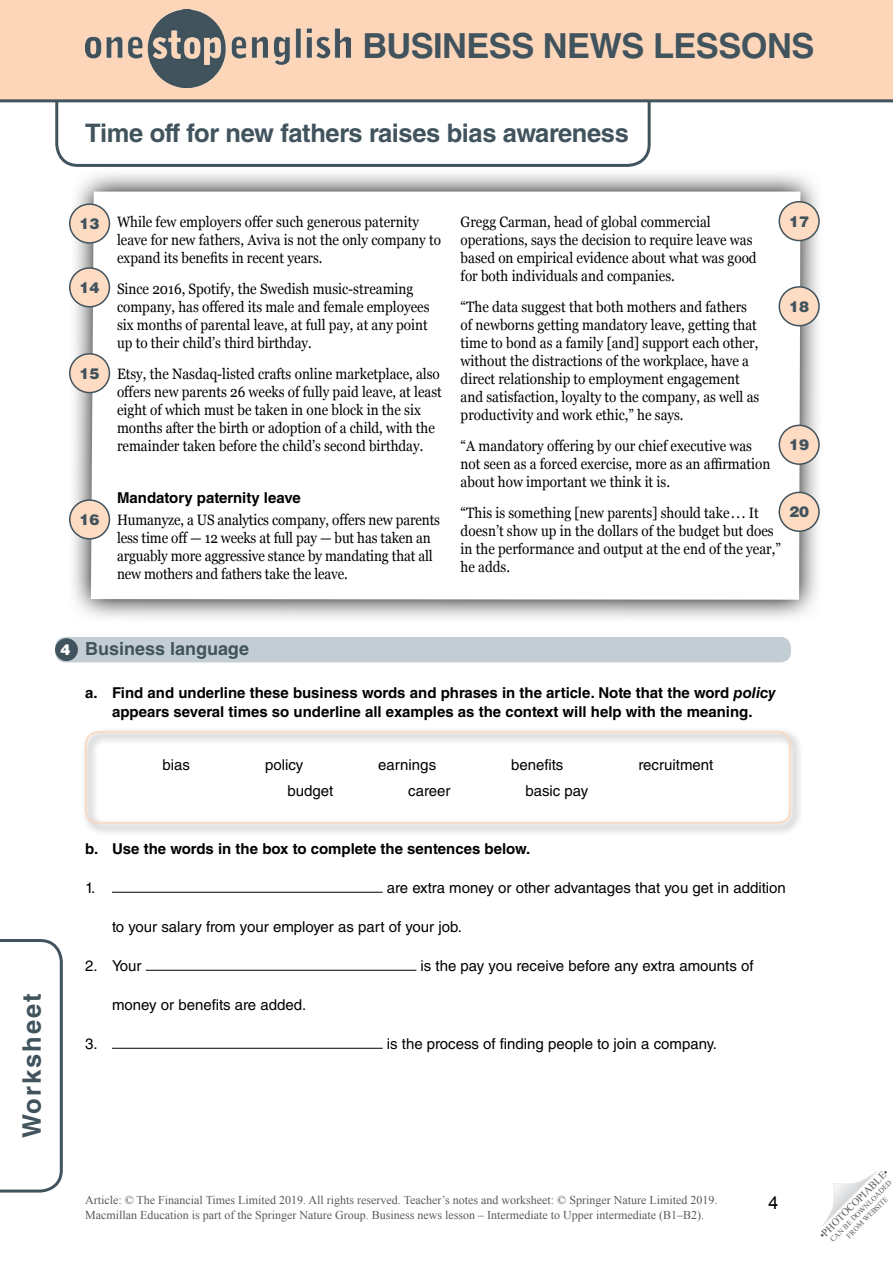
<style>
.page{position:relative;width:893px;height:1263px;background:#fff}
.page>*{position:absolute;margin:0;border:0;box-sizing:border-box;transform-origin:0 0}
.t1{font:700 34.5px "Helvetica LT Std";letter-spacing:-.015em;color:#41535d}
.t2{font:700 25.5px "Helvetica LT Std";letter-spacing:-.015em;color:#41535d}
.t3{font:700 25.5px "Helvetica LT Std";letter-spacing:.08em;color:#41535d}
.WS__Exercise_title{font:700 18px "Helvetica LT Std";color:#41535d}
.t4{font:18px "Arial";color:#000}
.Article__Body_text{font:15px/18px "Georgia";color:#000;scale:.9 1}
.WS__Word_Bank{font:15px "Helvetica LT Std";color:#000}
.WS__Body_-_rubric{font:700 15px/19.5px "Helvetica LT Std";color:#000;text-align:center}
.Don_t_use_-_10t_numb{font:900 15px "Helvetica LT Std";color:#41535d}
.t5{font:900 15px "Helvetica LT Std";color:#fff}
.t6{font:12px/14.4px "Times New Roman";color:#58595b}
.t7{font:10.5px "Times New Roman";color:#58595b}
.t8{font:7.5px/9px "Times New Roman";color:#58595b;text-align:center}
.s1{font-style:italic}
</style>
<div class="page">
<svg style="left:54px;top:102px;width:598px;height:65px"></svg>
<svg style="left:822px;top:1171px;width:55px;height:55px"></svg>
<div style="left:0;top:0;width:893px;height:101px;background:#fdd6b9"></div>
<hr style="left:0;top:99px;width:893px;height:3px;background:#41535d">
<img style="left:86px;top:10px;width:265px;height:78px">
<svg style="left:0;top:939px;width:63px;height:254px"></svg>
<div style="left:55px;top:637px;width:736px;height:25px;background:#c3ced4;border-radius:10px"></div>
<hr style="left:112px;top:892px;width:271px;height:1px;background:#000">
<hr style="left:146px;top:970px;width:270px;height:1px;background:#000">
<hr style="left:112px;top:1048px;width:271px;height:1px;background:#000">
<div style="left:55px;top:638px;width:23px;height:23px;background:#41535d;border-radius:50%"></div>
<svg style="left:69px;top:174px;width:751px;height:444px"></svg>
<svg style="left:91px;top:192px;width:709px;height:408px"></svg>
<div style="left:70px;top:204px;width:39px;height:39px;background:#fedcc3;border-radius:50%"></div>
<div style="left:69px;top:203px;width:41px;height:41px;border:2px solid #41535d;border-radius:50%"></div>
<div style="left:70px;top:268px;width:39px;height:39px;background:#fedcc3;border-radius:50%"></div>
<div style="left:69px;top:267px;width:41px;height:41px;border:2px solid #41535d;border-radius:50%"></div>
<div style="left:70px;top:354px;width:39px;height:39px;background:#fedcc3;border-radius:50%"></div>
<div style="left:69px;top:353px;width:41px;height:40px;border:2px solid #41535d;border-radius:50%"></div>
<div style="left:70px;top:500px;width:39px;height:39px;background:#fedcc3;border-radius:50%"></div>
<div style="left:69px;top:499px;width:41px;height:41px;border:2px solid #41535d;border-radius:50%"></div>
<div style="left:779px;top:202px;width:40px;height:39px;background:#fedcc3;border-radius:50%"></div>
<div style="left:779px;top:201px;width:41px;height:40px;border:2px solid #41535d;border-radius:50%"></div>
<div style="left:779px;top:287px;width:40px;height:39px;background:#fedcc3;border-radius:50%"></div>
<div style="left:779px;top:286px;width:41px;height:40px;border:2px solid #41535d;border-radius:50%"></div>
<div style="left:779px;top:425px;width:40px;height:39px;background:#fedcc3;border-radius:50%"></div>
<div style="left:779px;top:425px;width:41px;height:40px;border:2px solid #41535d;border-radius:50%"></div>
<div style="left:779px;top:492px;width:40px;height:39px;background:#fedcc3;border-radius:50%"></div>
<div style="left:779px;top:492px;width:41px;height:40px;border:2px solid #41535d;border-radius:50%"></div>
<div style="left:81px;top:727px;width:722px;height:109px;background:#000;opacity:.75"></div>
<div style="left:85px;top:731px;width:706px;height:93px;border:2px solid #fdd6b9;border-radius:13px"></div>
<h1 class="t1" style="left:362px;top:25px;width:453px">BUSINESS NEWS LESSONS</h1>
<h2 class="t2" style="left:85px;top:118px;width:545px">Time off for new fathers raises bias awareness</h2>
<p class="Don_t_use_-_10t_numb" style="left:80px;top:214px;width:22px">13</p>
<p class="Don_t_use_-_10t_numb" style="left:80px;top:278px;width:22px">14</p>
<p class="Don_t_use_-_10t_numb" style="left:80px;top:364px;width:22px">15</p>
<p class="Don_t_use_-_10t_numb" style="left:80px;top:510px;width:22px">16</p>
<p class="Article__Body_text" style="left:117px;top:213px;width:361px">While few employers offer such generous paternity leave for new fathers, Aviva is not the only company to expand its benefits in recent years.</p>
<p class="Article__Body_text" style="left:117px;top:279px;width:349px">Since 2016, Spotify, the Swedish music-streaming company, has offered its male and female employees six months of parental leave, at full pay, at any point up to their child’s third birthday.</p>
<p class="Article__Body_text" style="left:117px;top:364px;width:362px">Etsy, the Nasdaq-listed crafts online marketplace, also offers new parents 26 weeks of fully paid leave, at least eight of which must be taken in one block in the six months after the birth or adoption of a child, with the remainder taken before the child’s second birthday.</p>
<p class="WS__Body_-_rubric" style="left:117px;top:487px;width:185px">Mandatory paternity leave</p>
<p class="Article__Body_text" style="left:117px;top:510px;width:360px">Humanyze, a US analytics company, offers new parents less time off — 12 weeks at full pay — but has taken an arguably more aggressive stance by mandating that all new mothers and fathers take the leave.</p>
<p class="Article__Body_text" style="left:461px;top:213px;width:330px">Gregg Carman, head of global commercial operations, says the decision to require leave was based on empirical evidence about what was good for both individuals and companies.</p>
<p class="Article__Body_text" style="left:461px;top:297px;width:333px">“The data suggest that both mothers and fathers of newborns getting mandatory leave, getting that time to bond as a family [and] support each other, without the distractions of the workplace, have a direct relationship to employment engagement and satisfaction, loyalty to the company, as well as productivity and work ethic,” he says.</p>
<p class="Article__Body_text" style="left:461px;top:436px;width:346px">“A mandatory offering by our chief executive was not seen as a forced exercise, more as an affirmation about how important we think it is.</p>
<p class="Article__Body_text" style="left:461px;top:503px;width:357px">“This is something [new parents] should take ... It doesn’t show up in the dollars of the budget but does in the performance and output at the end of the year,” he adds.</p>
<p class="Don_t_use_-_10t_numb" style="left:789px;top:212px;width:22px">17</p>
<p class="Don_t_use_-_10t_numb" style="left:789px;top:297px;width:22px">18</p>
<p class="Don_t_use_-_10t_numb" style="left:789px;top:435px;width:22px">19</p>
<p class="Don_t_use_-_10t_numb" style="left:789px;top:502px;width:22px">20</p>
<h2 class="t3" style="left:16px;top:1138px;width:146px;rotate:-90deg">Worksheet</h2>
<p class="t5" style="left:61px;top:640px;width:12px">4</p>
<p class="WS__Exercise_title" style="left:85px;top:638px;width:166px">Business language</p>
<p class="WS__Body_-_rubric" style="left:85px;top:682px;width:692px">a. Find and underline these business words and phrases in the article. Note that the word <span class="s1">policy </span>appears several times so underline all examples as the context will help with the meaning.</p>
<p class="WS__Word_Bank" style="left:163px;top:756px;width:29px">bias</p>
<p class="WS__Word_Bank" style="left:265px;top:756px;width:40px">policy</p>
<p class="WS__Word_Bank" style="left:378px;top:756px;width:59px">earnings</p>
<p class="WS__Word_Bank" style="left:511px;top:756px;width:54px">benefits</p>
<p class="WS__Word_Bank" style="left:638px;top:756px;width:76px">recruitment</p>
<p class="WS__Word_Bank" style="left:288px;top:782px;width:47px">budget</p>
<p class="WS__Word_Bank" style="left:408px;top:782px;width:44px">career</p>
<p class="WS__Word_Bank" style="left:525px;top:782px;width:64px">basic pay</p>
<p class="WS__Body_-_rubric" style="left:85px;top:838px;width:447px">b. Use the words in the box to complete the sentences below.</p>
<p class="WS__Word_Bank" style="left:85px;top:879px;width:12px">1.</p>
<p class="WS__Word_Bank" style="left:387px;top:879px;width:401px">are extra money or other advantages that you get in addition</p>
<p class="WS__Word_Bank" style="left:112px;top:918px;width:351px">to your salary from your employer as part of your job.</p>
<p class="WS__Word_Bank" style="left:85px;top:957px;width:58px">2. Your</p>
<p class="WS__Word_Bank" style="left:421px;top:957px;width:334px">is the pay you receive before any extra amounts of</p>
<p class="WS__Word_Bank" style="left:112px;top:996px;width:196px">money or benefits are added.</p>
<p class="WS__Word_Bank" style="left:85px;top:1035px;width:14px">3.</p>
<p class="WS__Word_Bank" style="left:387px;top:1035px;width:332px">is the process of finding people to join a company.</p>
<p class="t6" style="left:85px;top:1193px;width:634px">Article: © The Financial Times Limited 2019. All rights reserved. Teacher’s notes and worksheet: © Springer Nature Limited 2019.<br>Macmillan Education is part of the Springer Nature Group. Business news lesson – Intermediate to Upper intermediate (B1–B2).</p>
<p class="t4" style="left:769px;top:1191px;width:12px">4</p>
<p class="t7" style="left:816px;top:1232px;width:95px;rotate:-45deg">•PHOTOCOPIABLE•</p>
<p class="t8" style="left:828px;top:1237px;width:85px;rotate:-45deg">CAN BE DOWNLOADED<br>FROM WEBSITE</p>
</div>
